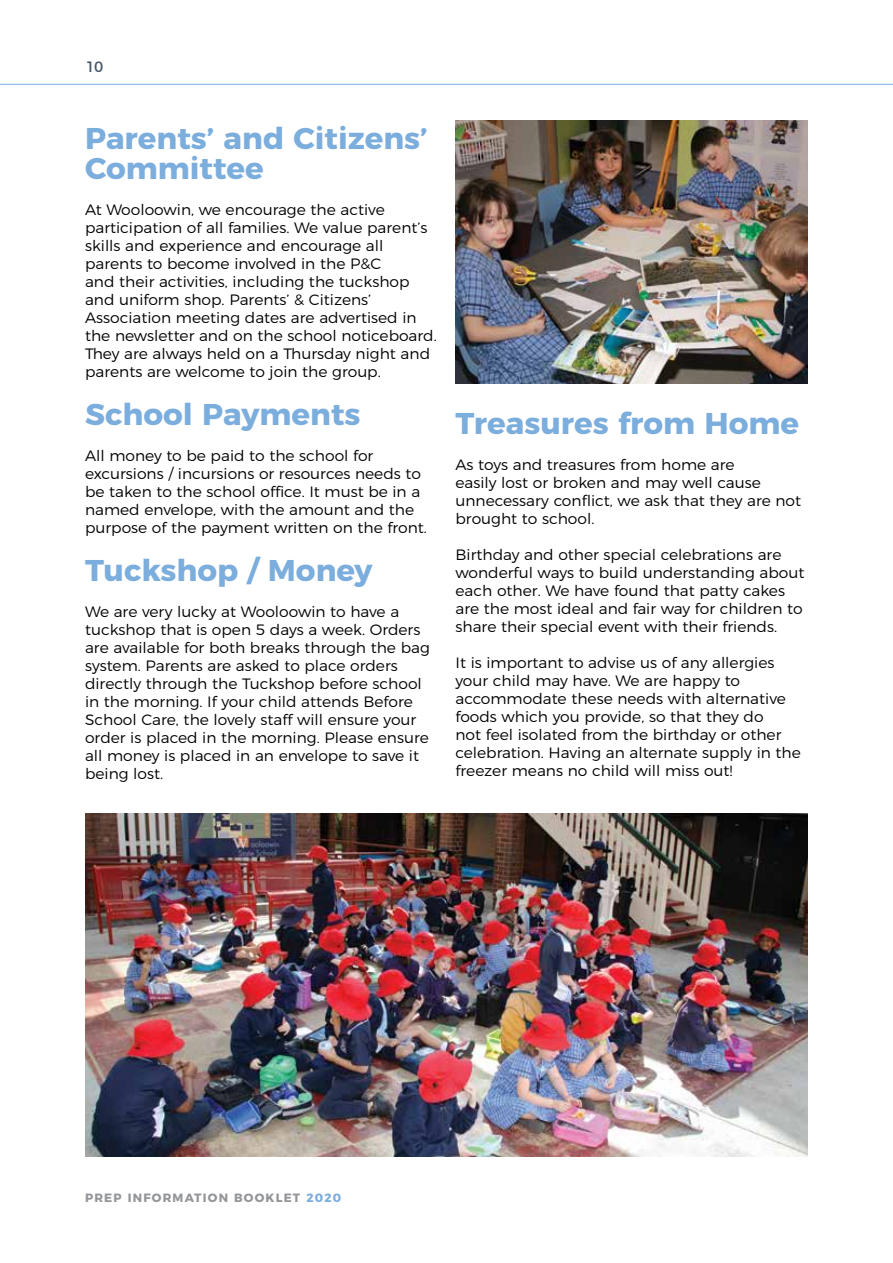
<style>
.page{position:relative;width:893px;height:1263px;background:#fff}
.page>*{position:absolute;margin:0;border:0;box-sizing:border-box;transform-origin:0 0}
.t1{font:700 30px/30px "Montserrat";color:#7baddd}
.t2{font:300 15px/18px "Montserrat";color:#000}
.t3{font:15px "Montserrat";color:#475765}
.t4{font:700 12px "Montserrat";letter-spacing:.1em;color:#939598}
.s1{color:#7baddd}
</style>
<div class="page">
<hr style="left:0;top:84px;width:893px;height:1px;background:#7baddd">
<img style="left:455px;top:120px;width:353px;height:264px">
<img style="left:85px;top:814px;width:723px;height:343px">
<p class="t3" style="left:85px;top:55px;width:20px">10</p>
<h1 class="t1" style="left:85px;top:121px;width:344px">Parents’ and Citizens’<br>Committee</h1>
<p class="t2" style="left:85px;top:200px;width:353px">At Wooloowin, we encourage the active participation of all families. We value parent’s skills and experience and encourage all parents to become involved in the P&amp;C<br>and their activities, including the tuckshop and uniform shop. Parents’ &amp; Citizens’ Association meeting dates are advertised in the newsletter and on the school noticeboard.<br>They are always held on a Thursday night and parents are welcome to join the group.</p>
<h1 class="t1" style="left:85px;top:397px;width:277px">School Payments</h1>
<p class="t2" style="left:85px;top:446px;width:343px">All money to be paid to the school for excursions / incursions or resources needs to be taken to the school office. It must be in a named envelope, with the amount and the purpose of the payment written on the front.</p>
<h1 class="t1" style="left:85px;top:553px;width:289px">Tuckshop / Money</h1>
<p class="t2" style="left:85px;top:602px;width:346px">We are very lucky at Wooloowin to have a tuckshop that is open 5 days a week. Orders are available for both breaks through the bag system. Parents are asked to place orders directly through the Tuckshop before school in the morning. If your child attends Before School Care, the lovely staff will ensure your order is placed in the morning. Please ensure all money is placed in an envelope to save it being lost.</p>
<h1 class="t1" style="left:455px;top:406px;width:345px">Treasures from Home</h1>
<p class="t2" style="left:455px;top:454px;width:347px">As toys and treasures from home are<br>easily lost or broken and may well cause unnecessary conflict, we ask that they are not brought to school.</p>
<p class="t2" style="left:455px;top:544px;width:350px">Birthday and other special celebrations are wonderful ways to build understanding about each other. We have found that patty cakes are the most ideal and fair way for children to share their special event with their friends.</p>
<p class="t2" style="left:455px;top:652px;width:347px">It is important to advise us of any allergies your child may have. We are happy to accommodate these needs with alternative foods which you provide, so that they do<br>not feel isolated from the birthday or other celebration. Having an alternate supply in the freezer means no child will miss out!</p>
<p class="t4" style="left:85px;top:1188px;width:258px">PREP INFORMATION BOOKLET <span class="s1">2020</span></p>
</div>
